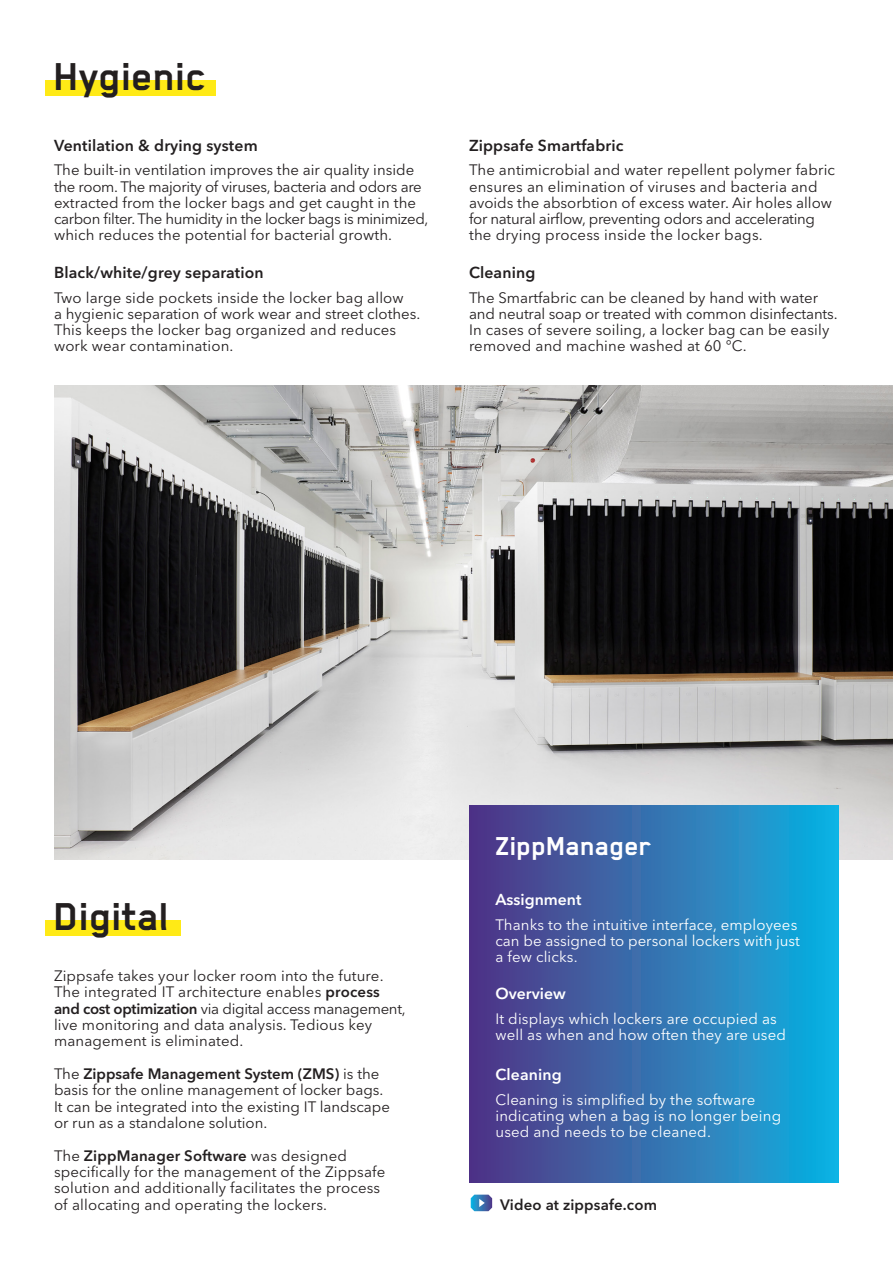
<style>
.page{position:relative;width:893px;height:1263px;background:#fff}
.page>*{position:absolute;margin:0;border:0;box-sizing:border-box;transform-origin:0 0}
.t1{font:700 45px "Blender Pro";color:#231f20}
.t2{font:700 30px "Blender Pro";color:#fff}
.t3{font:600 15.75px "Avenir Next LT Pro";letter-spacing:.01em;color:#231f20}
.t4{font:600 15.75px "Avenir Next LT Pro";color:#fff}
.t5{font:15px/16.2px "Avenir Next LT Pro";letter-spacing:.005em;color:#231f20}
.t6{font:15px/16.2px "Avenir Next LT Pro";letter-spacing:.01em;color:#fff}
.t7{font:600 15px "Avenir Next LT Pro";letter-spacing:.01em;color:#231f20}
.s1{font-weight:600}
</style>
<div class="page">
<svg style="left:471px;top:1194px;width:21px;height:17px"></svg>
<img style="left:54px;top:385px;width:839px;height:475px">
<div style="left:45px;top:80px;width:170px;height:16px;background:#ffea16"></div>
<div style="left:45px;top:920px;width:135px;height:15px;background:#ffea16"></div>
<div style="left:469px;top:805px;width:370px;height:377px;background:linear-gradient(to right,#553383,#11b2e1)"></div>
<h1 class="t1" style="left:54px;top:52px;width:154px">Hygienic</h1>
<p class="t3" style="left:54px;top:135px;width:205px">Ventilation &amp; drying system</p>
<p class="t5" style="left:54px;top:162px;width:376px">The built-in ventilation improves the air quality inside the room. The majority of viruses, bacteria and odors are extracted from the locker bags and get caught in the carbon filter. The humidity in the locker bags is minimized, which reduces the potential for bacterial growth.</p>
<p class="t3" style="left:54px;top:263px;width:211px">Black/white/grey separation</p>
<p class="t5" style="left:54px;top:289px;width:368px">Two large side pockets inside the locker bag allow<br>a hygienic separation of work wear and street clothes.<br>This keeps the locker bag organized and reduces work wear contamination.</p>
<p class="t3" style="left:469px;top:135px;width:156px">Zippsafe Smartfabric</p>
<p class="t5" style="left:469px;top:162px;width:368px">The antimicrobial and water repellent polymer fabric ensures an elimination of viruses and bacteria and avoids the absorbtion of excess water. Air holes allow for natural airflow, preventing odors and accelerating the drying process inside the locker bags.</p>
<p class="t3" style="left:469px;top:263px;width:68px">Cleaning</p>
<p class="t5" style="left:469px;top:289px;width:370px">The Smartfabric can be cleaned by hand with water and neutral soap or treated with common disinfectants.<br>In cases of severe soiling, a locker bag can be easily removed and machine washed at 60 °C.</p>
<h1 class="t1" style="left:54px;top:892px;width:117px">Digital</h1>
<p class="t5" style="left:54px;top:968px;width:353px">Zippsafe takes your locker room into the future.<br>The integrated IT architecture enables <span class="s1">process and cost optimization</span> via digital access management, live monitoring and data analysis. Tedious key management is eliminated.</p>
<p class="t5" style="left:54px;top:1066px;width:338px">The <span class="s1">Zippsafe Management System (ZMS)</span> is the basis for the online management of locker bags.<br>It can be integrated into the existing IT landscape or run as a standalone solution.</p>
<p class="t5" style="left:54px;top:1147px;width:333px">The <span class="s1">ZippManager Software</span> was designed specifically for the management of the Zippsafe solution and additionally facilitates the process of allocating and operating the lockers.</p>
<h2 class="t2" style="left:495px;top:830px;width:158px">ZippManager</h2>
<p class="t4" style="left:495px;top:890px;width:88px">Assignment</p>
<p class="t6" style="left:495px;top:916px;width:306px">Thanks to the intuitive interface, employees can be assigned to personal lockers with just a few clicks.</p>
<p class="t4" style="left:495px;top:984px;width:72px">Overview</p>
<p class="t6" style="left:495px;top:1010px;width:292px">It displays which lockers are occupied as well as when and how often they are used</p>
<p class="t4" style="left:495px;top:1065px;width:68px">Cleaning</p>
<p class="t6" style="left:495px;top:1091px;width:287px">Cleaning is simplified by the software indicating when a bag is no longer being used and needs to be cleaned.</p>
<p class="t7" style="left:500px;top:1195px;width:158px">Video at zippsafe.com</p>
</div>
